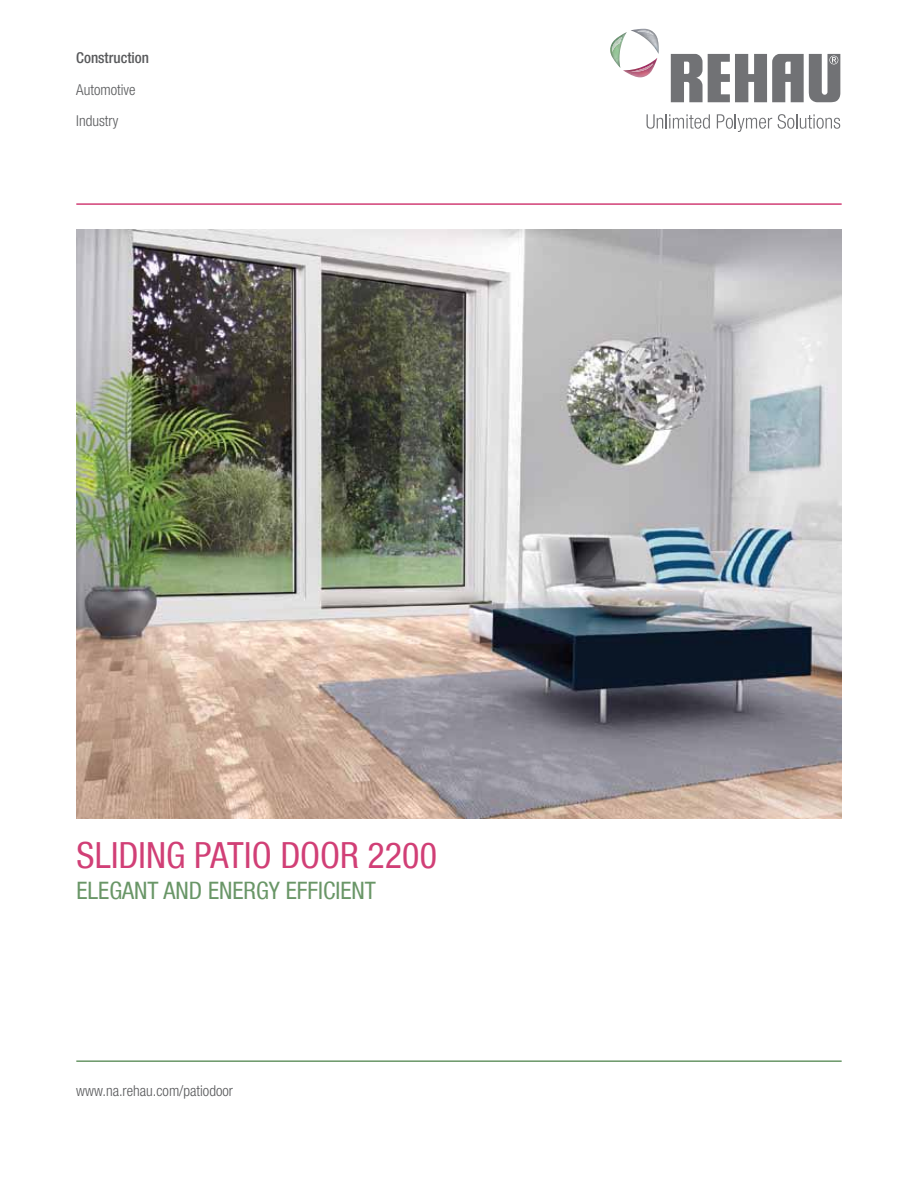
<style>
.page{position:relative;width:918px;height:1188px;background:#fff}
.page>*{position:absolute;margin:0;border:0;box-sizing:border-box;transform-origin:0 0}
.t1{font:condensed 36px "Helvetica Neue LT Com";color:#d13f76}
.t2{font:condensed 24px "Helvetica Neue LT Com";color:#699667}
.t3{font:300 condensed 15px/31.5px "Helvetica Neue LT Com";color:#58595b}
.t4{font:500 condensed 15px "Helvetica Neue LT Com";color:#58595b}
</style>
<div class="page">
<svg style="left:647px;top:114px;width:63px;height:15px"></svg>
<svg style="left:717px;top:114px;width:55px;height:18px"></svg>
<svg style="left:778px;top:114px;width:62px;height:15px"></svg>
<svg style="left:671px;top:54px;width:169px;height:48px"></svg>
<img style="left:610px;top:32px;width:17px;height:36px">
<img style="left:623px;top:58px;width:34px;height:19px">
<img style="left:631px;top:29px;width:28px;height:25px">
<img style="left:612px;top:37px;width:10px;height:15px">
<img style="left:631px;top:63px;width:22px;height:9px">
<img style="left:637px;top:31px;width:17px;height:4px">
<hr style="left:76px;top:203px;width:766px;height:2px;background:#d13f76">
<hr style="left:76px;top:1060px;width:766px;height:2px;background:#699667">
<img style="left:77px;top:230px;width:765px;height:588px">
<p class="t4" style="left:76px;top:49px;width:74px">Construction</p>
<p class="t3" style="left:76px;top:74px;width:61px">Automotive<br>Industry</p>
<h1 class="t1" style="left:77px;top:834px;width:362px">SLIDING PATIO DOOR 2200</h1>
<h2 class="t2" style="left:77px;top:877px;width:46px">ELEGANT</h2>
<h2 class="t2" style="left:164px;top:877px;width:14px">AND</h2>
<h2 class="t2" style="left:208px;top:877px;width:156px">ENERGY EFFICIENT</h2>
<p class="t3" style="left:76px;top:1075px;width:158px">www.na.rehau.com/patiodoor</p>
</div>
